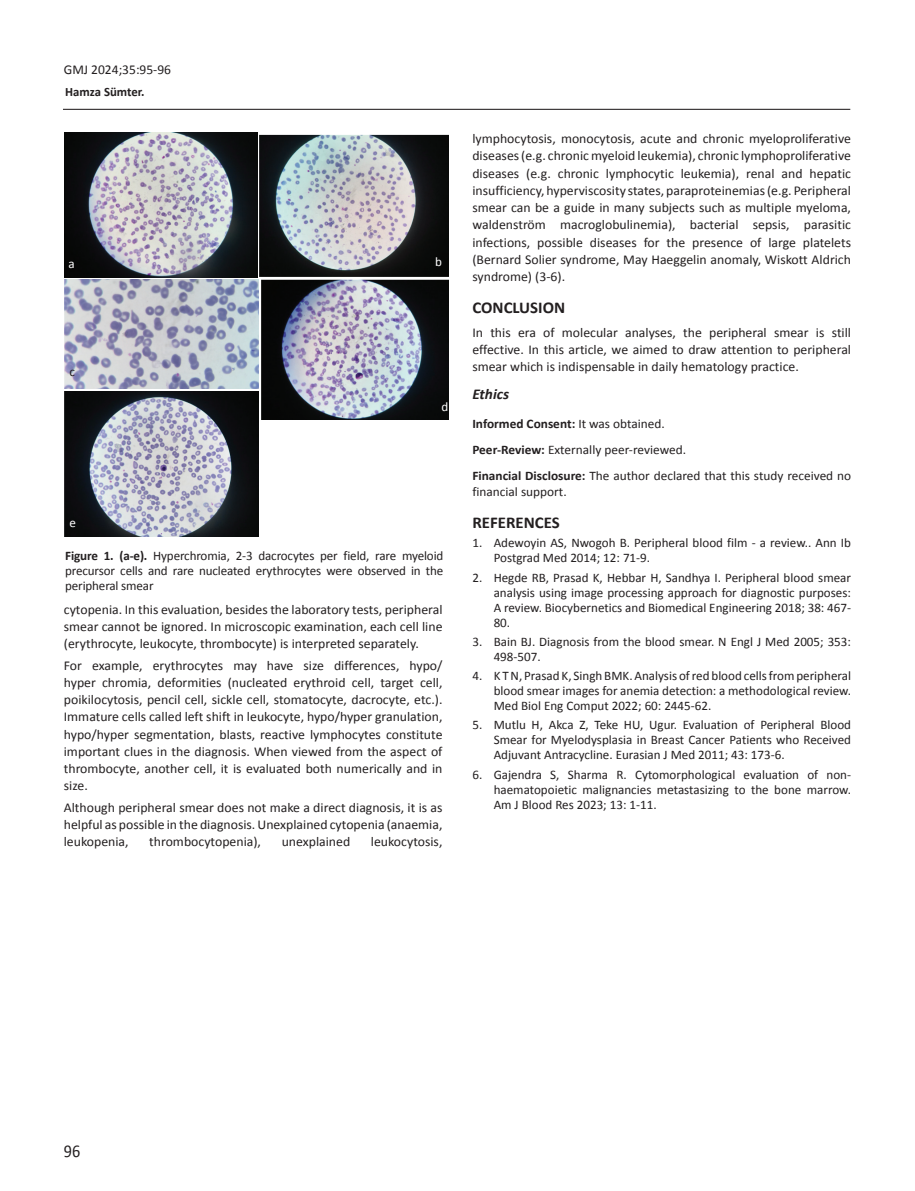
<style>
.page{position:relative;width:915px;height:1191px;background:#fff}
.page>*{position:absolute;margin:0;border:0;box-sizing:border-box;transform-origin:0 0}
.t1{font:18px "Calibri";color:#231f20;scale:.9 1}
.t2{font:700 16.5px "Calibri";color:#231f20}
.t3{font:italic 700 15px "Calibri";color:#231f20}
.t4{font:13.5px/17.2px "Calibri";color:#231f20;text-align:justify}
.t5{font:13.05px/15px "Calibri";color:#231f20;text-align:justify}
.t6{font:13.05px "Calibri";color:#fff}
.t7{font:700 12.75px "Calibri";color:#231f20}
.s1{font-weight:700}
</style>
<div class="page">
<hr style="left:63px;top:109px;width:787px;height:1px;background:#231f20">
<img style="left:64px;top:133px;width:193px;height:144px">
<img style="left:260px;top:134px;width:188px;height:142px">
<img style="left:65px;top:280px;width:193px;height:108px">
<img style="left:261px;top:280px;width:187px;height:139px">
<img style="left:65px;top:391px;width:193px;height:145px">
<p class="t4" style="left:64px;top:61px;width:109px">GMJ 2024;35:95-96</p>
<p class="t7" style="left:65px;top:83px;width:81px">Hamza Sümter.</p>
<p class="t6" style="left:68px;top:255px;width:8px">a</p>
<p class="t5" style="left:69px;top:365px;width:7px">c</p>
<p class="t6" style="left:69px;top:514px;width:8px">e</p>
<p class="t6" style="left:435px;top:253px;width:8px">b</p>
<p class="t6" style="left:441px;top:398px;width:8px">d</p>
<p class="t5" style="left:65px;top:548px;width:379px"><span class="s1">Figure 1. (a-e).</span> Hyperchromia, 2-3 dacrocytes per field, rare myeloid precursor cells and rare nucleated erythrocytes were observed in the peripheral smear</p>
<p class="t4" style="left:64px;top:600px;width:380px">cytopenia. In this evaluation, besides the laboratory tests, peripheral smear cannot be ignored. In microscopic examination, each cell line (erythrocyte, leukocyte, thrombocyte) is interpreted separately.</p>
<p class="t4" style="left:64px;top:656px;width:380px">For example, erythrocytes may have size differences, hypo/ hyper chromia, deformities (nucleated erythroid cell, target cell, poikilocytosis, pencil cell, sickle cell, stomatocyte, dacrocyte, etc.).<br>Immature cells called left shift in leukocyte, hypo/hyper granulation, hypo/hyper segmentation, blasts, reactive lymphocytes constitute important clues in the diagnosis. When viewed from the aspect of thrombocyte, another cell, it is evaluated both numerically and in size.</p>
<p class="t4" style="left:64px;top:799px;width:380px">Although peripheral smear does not make a direct diagnosis, it is as helpful as possible in the diagnosis. Unexplained cytopenia (anaemia, leukopenia,</p>
<p class="t4" style="left:149px;top:833px;width:113px">thrombocytopenia),</p>
<p class="t4" style="left:281px;top:833px;width:70px">unexplained</p>
<p class="t4" style="left:371px;top:833px;width:73px">leukocytosis,</p>
<p class="t4" style="left:472px;top:130px;width:380px">lymphocytosis, monocytosis, acute and chronic myeloproliferative diseases (e.g. chronic myeloid leukemia), chronic lymphoproliferative diseases (e.g. chronic lymphocytic leukemia), renal and hepatic insufficiency, hyperviscosity states, paraproteinemias (e.g. Peripheral smear can be a guide in many subjects such as multiple myeloma, waldenström macroglobulinemia), bacterial sepsis, parasitic infections, possible diseases for the presence of large platelets (Bernard Solier syndrome, May Haeggelin anomaly, Wiskott Aldrich syndrome) (3-6).</p>
<p class="t2" style="left:472px;top:296px;width:94px">CONCLUSION</p>
<p class="t4" style="left:472px;top:324px;width:380px">In this era of molecular analyses, the peripheral smear is still effective. In this article, we aimed to draw attention to peripheral smear which is indispensable in daily hematology practice.</p>
<p class="t3" style="left:472px;top:385px;width:38px">Ethics</p>
<p class="t5" style="left:472px;top:410px;width:380px;line-height:26.2px;text-align:left"><span class="s1">Informed Consent:</span> It was obtained.<br><span class="s1">Peer-Review:</span> Externally peer-reviewed.<br><span class="s1">Financial Disclosure:</span> The author declared that this study received no</p>
<p class="t5" style="left:472px;top:484px;width:96px">financial support.</p>
<p class="t2" style="left:472px;top:511px;width:89px">REFERENCES</p>
<p class="t5" style="left:493px;top:535px;width:359px;text-indent:-21px">1. Adewoyin AS, Nwogoh B. Peripheral blood film - a review.. Ann Ib<br>Postgrad Med 2014; 12: 71-9.</p>
<p class="t5" style="left:493px;top:570px;width:359px;text-indent:-21px">2. Hegde RB, Prasad K, Hebbar H, Sandhya I. Peripheral blood smear analysis using image processing approach for diagnostic purposes:<br>A review. Biocybernetics and Biomedical Engineering 2018; 38: 467- 80.</p>
<p class="t5" style="left:493px;top:634px;width:359px;text-indent:-21px">3. Bain BJ. Diagnosis from the blood smear. N Engl J Med 2005; 353:<br>498-507.</p>
<p class="t5" style="left:493px;top:668px;width:359px;text-indent:-21px">4. K T N, Prasad K, Singh BMK. Analysis of red blood cells from peripheral blood smear images for anemia detection: a methodological review.<br>Med Biol Eng Comput 2022; 60: 2445-62.</p>
<p class="t5" style="left:493px;top:717px;width:359px;text-indent:-21px">5. Mutlu H, Akca Z, Teke HU, Ugur. Evaluation of Peripheral Blood Smear for Myelodysplasia in Breast Cancer Patients who Received Adjuvant Antracycline. Eurasian J Med 2011; 43: 173-6.</p>
<p class="t5" style="left:493px;top:767px;width:359px;text-indent:-21px">6. Gajendra S, Sharma R. Cytomorphological evaluation of non&shy;haematopoietic malignancies metastasizing to the bone marrow.<br>Am J Blood Res 2023; 13: 1-11.</p>
<h1 class="t1" style="left:64px;top:1139px;width:20px">96</h1>
</div>
